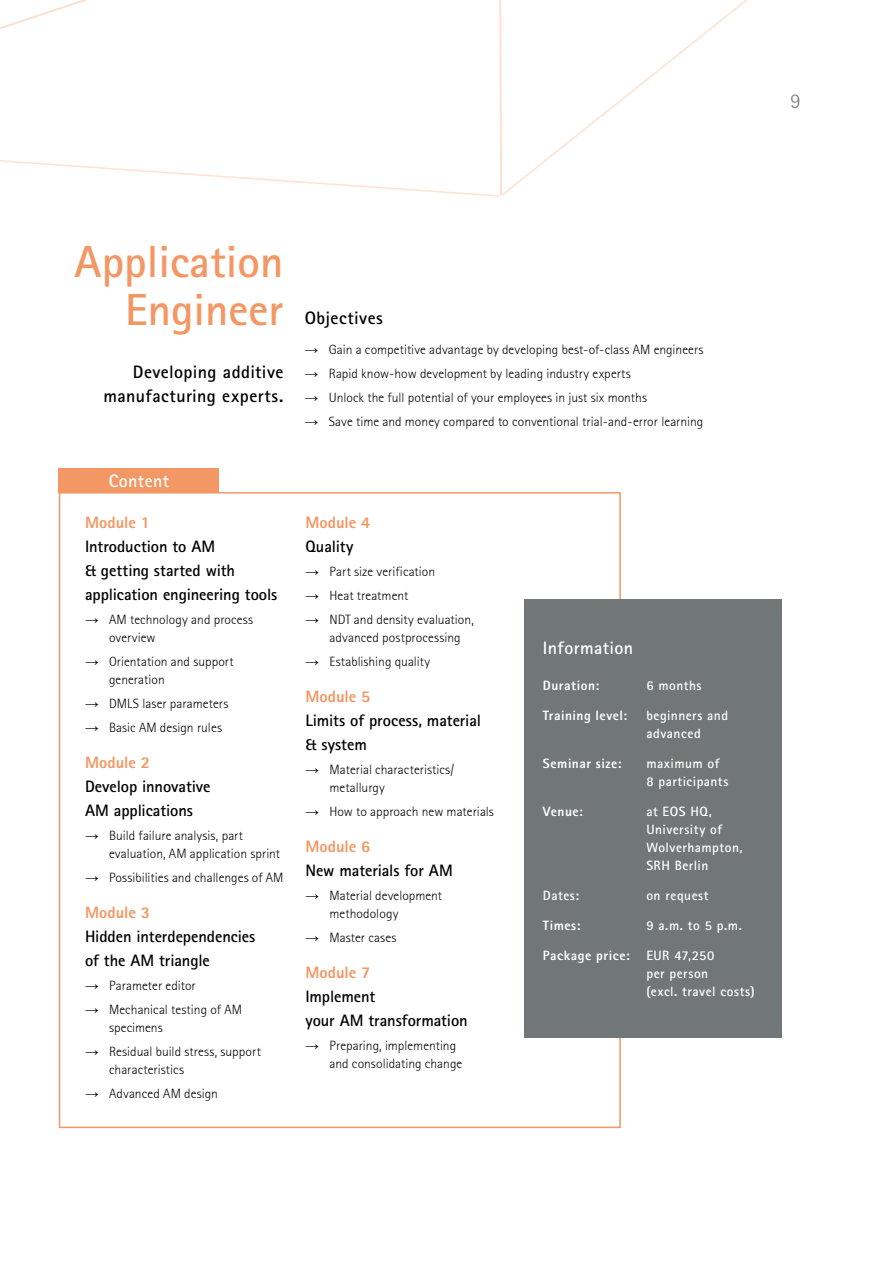
<style>
.page{position:relative;width:893px;height:1263px;background:#fff}
.page>*{position:absolute;margin:0;border:0;box-sizing:border-box;transform-origin:0 0}
.t1{font:700 45px/48px "Rotis Sans Serif Pro";color:#f39764;text-align:right}
.t2{font:21px "Rotis San Ser T Ligh";color:#717776}
.t3{font:700 18px/24px "Rotis Sans Serif Pro";letter-spacing:.025em;color:#000;text-align:right}
.t4{font:700 18px "Rotis Sans Serif Pro";letter-spacing:.02em;color:#fff}
.t5{font:700 16.5px/24px "Rotis Sans Serif Pro";letter-spacing:-.005em;color:#000}
.t6{font:800 16.5px "Rotis Sans Serif Pro";letter-spacing:-.005em;color:#f39764}
.t7{font:13.5px/18px "Rotis San Ser T Ligh";letter-spacing:.005em;color:#000}
.t8{font:700 13.5px/18px "Rotis Sans Serif Pro";letter-spacing:.035em;color:#fff}
.t9{font:800 13.5px "Rotis Sans Serif Pro";letter-spacing:.035em;color:#fff}
.s1{font-family:"Arial"}
.s2{font-weight:800}
</style>
<div class="page">
<div style="left:59px;top:468px;width:160px;height:24px;background:#f39764"></div>
<div style="left:524px;top:599px;width:258px;height:438px;background:#717776"></div>
<h2 class="t2" style="left:790px;top:89px;width:12px">9</h2>
<h1 class="t1" style="left:74px;top:238px;width:211px">Application<br>Engineer</h1>
<h3 class="t3" style="left:104px;top:360px;width:181px">Developing additive manufacturing experts.</h3>
<h3 class="t4" style="left:109px;top:469px;width:62px">Content</h3>
<p class="t6" style="left:85px;top:512px;width:67px">Module 1</p>
<p class="t5" style="left:85px;top:534px;width:194px">Introduction to AM<br>&amp; getting started with application engineering tools</p>
<p class="t7" style="left:109px;top:610px;width:146px;text-indent:-24px"><span class="s1">→</span> AM technology and process overview</p>
<p class="t7" style="left:109px;top:652px;width:126px;text-indent:-24px"><span class="s1">→</span> Orientation and support generation</p>
<p class="t7" style="left:85px;top:694px;width:145px"><span class="s1">→</span> DMLS laser parameters</p>
<p class="t7" style="left:85px;top:718px;width:138px"><span class="s1">→</span> Basic AM design rules</p>
<p class="t6" style="left:85px;top:752px;width:67px">Module 2</p>
<p class="t5" style="left:85px;top:774px;width:127px">Develop innovative<br>AM applications</p>
<p class="t7" style="left:109px;top:826px;width:173px;text-indent:-24px"><span class="s1">→</span> Build failure analysis, part evaluation, AM application sprint</p>
<p class="t7" style="left:85px;top:868px;width:200px"><span class="s1">→</span> Possibilities and challenges of AM</p>
<p class="t6" style="left:85px;top:902px;width:67px">Module 3</p>
<p class="t5" style="left:85px;top:924px;width:172px">Hidden interdependencies of the AM triangle</p>
<p class="t7" style="left:85px;top:976px;width:112px"><span class="s1">→</span> Parameter editor</p>
<p class="t7" style="left:109px;top:1000px;width:135px;text-indent:-24px"><span class="s1">→</span> Mechanical testing of AM specimens</p>
<p class="t7" style="left:109px;top:1042px;width:153px;text-indent:-24px"><span class="s1">→</span> Residual build stress, support characteristics</p>
<p class="t7" style="left:85px;top:1084px;width:134px"><span class="s1">→</span> Advanced AM design</p>
<h3 class="t3" style="left:305px;top:306px;width:80px">Objectives</h3>
<p class="t7" style="left:305px;top:340px;width:400px"><span class="s1">→</span> Gain a competitive advantage by developing best-of-class AM engineers</p>
<p class="t7" style="left:305px;top:364px;width:328px"><span class="s1">→</span> Rapid know-how development by leading industry experts</p>
<p class="t7" style="left:305px;top:388px;width:344px"><span class="s1">→</span> Unlock the full potential of your employees in just six months</p>
<p class="t7" style="left:305px;top:412px;width:400px"><span class="s1">→</span> Save time and money compared to conventional trial-and-error learning</p>
<p class="t6" style="left:305px;top:512px;width:67px">Module 4</p>
<p class="t5" style="left:305px;top:534px;width:49px">Quality</p>
<p class="t7" style="left:305px;top:562px;width:131px"><span class="s1">→</span> Part size verification</p>
<p class="t7" style="left:305px;top:586px;width:104px"><span class="s1">→</span> Heat treatment</p>
<p class="t7" style="left:329px;top:610px;width:146px;text-indent:-24px"><span class="s1">→</span> NDT and density evaluation, advanced postprocessing</p>
<p class="t7" style="left:305px;top:652px;width:126px"><span class="s1">→</span> Establishing quality</p>
<p class="t6" style="left:305px;top:686px;width:67px">Module 5</p>
<p class="t5" style="left:305px;top:708px;width:177px">Limits of process, material &amp; system</p>
<p class="t7" style="left:329px;top:760px;width:126px;text-indent:-24px"><span class="s1">→</span> Material characteristics/ metallurgy</p>
<p class="t7" style="left:305px;top:802px;width:190px"><span class="s1">→</span> How to approach new materials</p>
<p class="t6" style="left:305px;top:836px;width:67px">Module 6</p>
<p class="t5" style="left:305px;top:858px;width:149px">New materials for AM</p>
<p class="t7" style="left:329px;top:886px;width:114px;text-indent:-24px"><span class="s1">→</span> Material development methodology</p>
<p class="t7" style="left:305px;top:928px;width:92px"><span class="s1">→</span> Master cases</p>
<p class="t6" style="left:305px;top:962px;width:67px">Module 7</p>
<p class="t5" style="left:305px;top:984px;width:164px">Implement<br>your AM transformation</p>
<p class="t7" style="left:329px;top:1036px;width:134px;text-indent:-24px"><span class="s1">→</span> Preparing, implementing and consolidating change</p>
<h3 class="t4" style="left:543px;top:637px;width:92px">Information</h3>
<p class="t9" style="left:543px;top:677px;width:58px">Duration:</p>
<p class="t8" style="left:646px;top:676px;width:57px">6 months</p>
<p class="t9" style="left:543px;top:707px;width:86px">Training level:</p>
<p class="t8" style="left:646px;top:706px;width:83px">beginners and advanced</p>
<p class="t9" style="left:543px;top:755px;width:80px">Seminar size:</p>
<p class="t8" style="left:646px;top:754px;width:84px">maximum of<br>8 participants</p>
<p class="t9" style="left:543px;top:803px;width:42px">Venue:</p>
<p class="t8" style="left:646px;top:802px;width:98px">at EOS HQ,<br>University of<br>Wolverhampton,<br>SRH Berlin</p>
<p class="t8" style="left:543px;top:886px;width:38px">Dates:</p>
<p class="t8" style="left:646px;top:886px;width:64px">on request</p>
<p class="t9" style="left:543px;top:917px;width:39px">Times:</p>
<p class="t8" style="left:646px;top:916px;width:97px">9 a.m. to 5 p.m.</p>
<p class="t8" style="left:646px;top:946px;width:110px;text-indent:-104px"><span class="s2">Package price:</span> EUR 47,250<br>per person<br>(excl. travel costs)</p>
</div>
